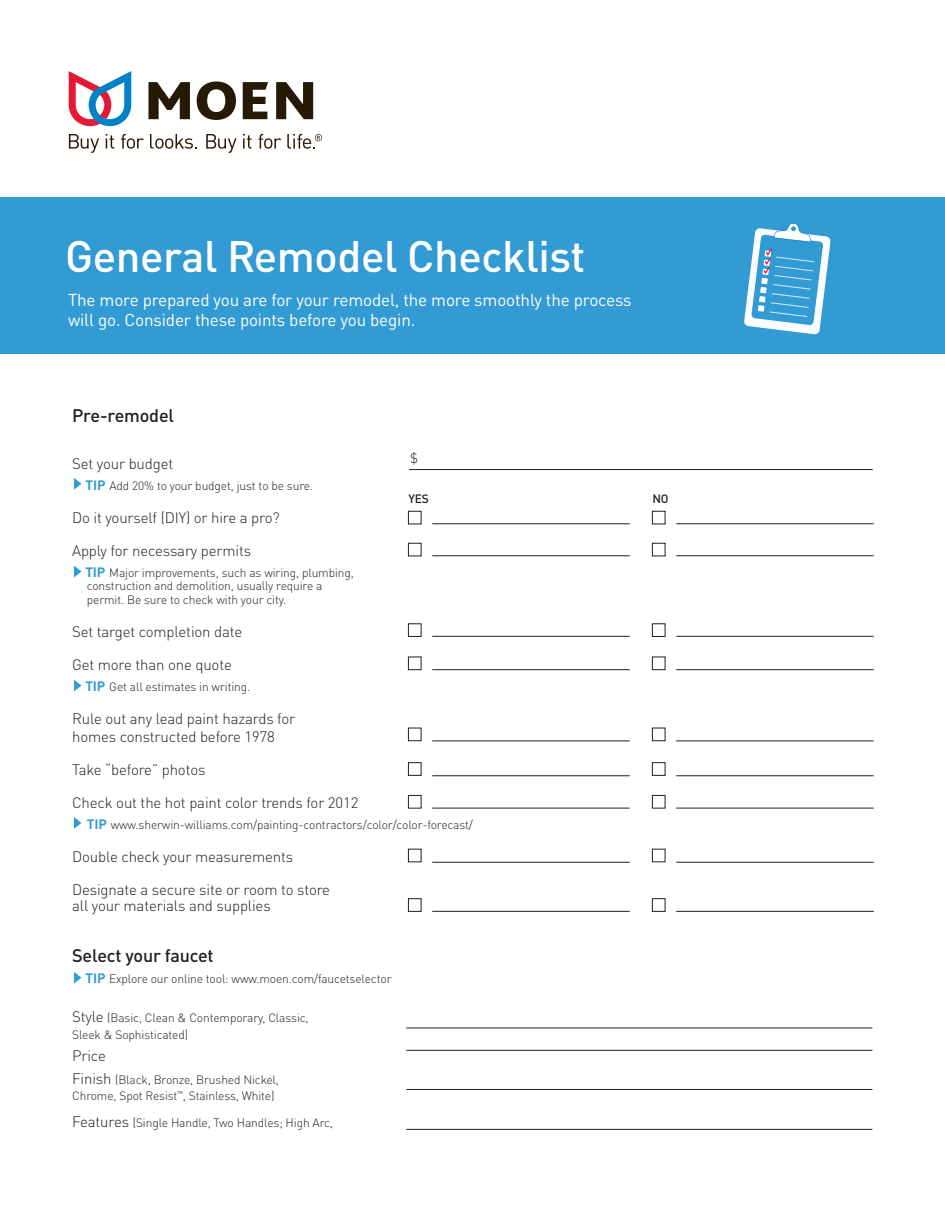
<style>
.page{position:relative;width:945px;height:1215px;background:#fff}
.page>*{position:absolute;margin:0;border:0;box-sizing:border-box;transform-origin:0 0}
.t1{font:500 43.5px "DINOT";letter-spacing:-.01em;color:#fff}
.t2{font:500 18px "DINOT";letter-spacing:-.01em;color:#231f20}
.t3{font:17.1px/20px "DINOT";letter-spacing:-.01em;color:#fff}
.t4{font:300 15px/18px "DINOT";letter-spacing:-.01em;color:#231f20}
.t5{font:300 13.5px "DINOT";color:#231f20}
.t6{font:300 12px/13.5px "DINOT";letter-spacing:-.01em;color:#231f20}
.t7{font:500 12px "DINOT";color:#231f20}
.s1{font-weight:700;font-size:13.5px;color:rgb(0 130 200/.8)}
.s2{font-size:15px}
</style>
<div class="page">
<svg style="left:69px;top:71px;width:62px;height:55px"></svg>
<svg style="left:148px;top:82px;width:42px;height:37px"></svg>
<svg style="left:197px;top:81px;width:39px;height:39px"></svg>
<svg style="left:243px;top:82px;width:25px;height:37px"></svg>
<svg style="left:276px;top:82px;width:37px;height:37px"></svg>
<svg style="left:69px;top:134px;width:30px;height:19px"></svg>
<svg style="left:106px;top:134px;width:8px;height:15px"></svg>
<svg style="left:121px;top:134px;width:23px;height:15px"></svg>
<svg style="left:150px;top:134px;width:47px;height:15px"></svg>
<svg style="left:206px;top:134px;width:31px;height:19px"></svg>
<svg style="left:243px;top:134px;width:9px;height:15px"></svg>
<svg style="left:258px;top:134px;width:23px;height:15px"></svg>
<svg style="left:287px;top:134px;width:35px;height:15px"></svg>
<div style="left:0;top:197px;width:945px;height:157px;background:#339bd3"></div>
<svg style="left:744px;top:223px;width:87px;height:112px"></svg>
<hr style="left:409px;top:469px;width:464px;height:1px;background:#231f20">
<hr style="left:432px;top:636px;width:198px;height:1px;background:#231f20">
<hr style="left:432px;top:669px;width:198px;height:1px;background:#231f20">
<hr style="left:432px;top:741px;width:198px;height:1px;background:#231f20">
<hr style="left:432px;top:776px;width:198px;height:1px;background:#231f20">
<hr style="left:432px;top:808px;width:198px;height:1px;background:#231f20">
<div style="left:408px;top:624px;width:13px;height:13px;border:1px solid #231f20"></div>
<div style="left:408px;top:657px;width:13px;height:13px;border:1px solid #231f20"></div>
<div style="left:408px;top:728px;width:13px;height:13px;border:1px solid #231f20"></div>
<div style="left:408px;top:763px;width:13px;height:13px;border:1px solid #231f20"></div>
<div style="left:408px;top:795px;width:13px;height:13px;border:1px solid #231f20"></div>
<hr style="left:676px;top:636px;width:198px;height:1px;background:#231f20">
<hr style="left:676px;top:669px;width:198px;height:1px;background:#231f20">
<hr style="left:676px;top:741px;width:198px;height:1px;background:#231f20">
<hr style="left:676px;top:776px;width:198px;height:1px;background:#231f20">
<hr style="left:676px;top:808px;width:198px;height:1px;background:#231f20">
<div style="left:652px;top:624px;width:13px;height:13px;border:1px solid #231f20"></div>
<hr style="left:432px;top:556px;width:198px;height:1px;background:#231f20">
<div style="left:408px;top:543px;width:13px;height:13px;border:1px solid #231f20"></div>
<hr style="left:676px;top:556px;width:198px;height:1px;background:#231f20">
<div style="left:652px;top:543px;width:13px;height:13px;border:1px solid #231f20"></div>
<hr style="left:432px;top:524px;width:198px;height:1px;background:#231f20">
<div style="left:408px;top:511px;width:13px;height:13px;border:1px solid #231f20"></div>
<hr style="left:676px;top:524px;width:198px;height:1px;background:#231f20">
<div style="left:652px;top:511px;width:13px;height:13px;border:1px solid #231f20"></div>
<div style="left:652px;top:657px;width:13px;height:13px;border:1px solid #231f20"></div>
<div style="left:652px;top:728px;width:13px;height:13px;border:1px solid #231f20"></div>
<div style="left:652px;top:763px;width:13px;height:13px;border:1px solid #231f20"></div>
<div style="left:652px;top:795px;width:13px;height:13px;border:1px solid #231f20"></div>
<hr style="left:432px;top:862px;width:198px;height:1px;background:#231f20">
<hr style="left:432px;top:911px;width:198px;height:1px;background:#231f20">
<div style="left:408px;top:849px;width:13px;height:13px;border:1px solid #231f20"></div>
<div style="left:408px;top:899px;width:13px;height:13px;border:1px solid #231f20"></div>
<hr style="left:676px;top:862px;width:198px;height:1px;background:#231f20">
<hr style="left:676px;top:911px;width:198px;height:1px;background:#231f20">
<div style="left:652px;top:849px;width:13px;height:13px;border:1px solid #231f20"></div>
<div style="left:652px;top:899px;width:13px;height:13px;border:1px solid #231f20"></div>
<svg style="left:74px;top:566px;width:8px;height:11px"></svg>
<svg style="left:74px;top:680px;width:8px;height:11px"></svg>
<svg style="left:74px;top:972px;width:8px;height:12px"></svg>
<svg style="left:74px;top:817px;width:8px;height:12px"></svg>
<svg style="left:74px;top:478px;width:8px;height:12px"></svg>
<hr style="left:406px;top:1028px;width:466px;height:1px;background:#231f20">
<hr style="left:406px;top:1050px;width:466px;height:1px;background:#231f20">
<hr style="left:406px;top:1089px;width:466px;height:1px;background:#231f20">
<hr style="left:406px;top:1129px;width:466px;height:1px;background:#231f20">
<h1 class="t1" style="left:65px;top:228px;width:522px">General Remodel Checklist</h1>
<h3 class="t3" style="left:68px;top:290px;width:565px">The more prepared you are for your remodel, the more smoothly the process will go. Consider these points before you begin.</h3>
<h2 class="t2" style="left:72px;top:404px;width:104px">Pre-remodel</h2>
<p class="t4" style="left:72px;top:454px;width:103px">Set your budget</p>
<p class="t6" style="left:85px;top:479px;width:229px"><span class="s1">TIP</span> Add 20% to your budget, just to be sure.</p>
<p class="t4" style="left:72px;top:508px;width:209px">Do it yourself (DIY) or hire a pro?</p>
<p class="t4" style="left:72px;top:541px;width:181px">Apply for necessary permits</p>
<p class="t6" style="left:85px;top:566px;width:270px"><span class="s1">TIP</span> Major improvements, such as wiring, plumbing, construction and demolition, usually require a permit. Be sure to check with your city.</p>
<p class="t4" style="left:72px;top:622px;width:172px">Set target completion date</p>
<p class="t4" style="left:72px;top:655px;width:161px">Get more than one quote</p>
<p class="t6" style="left:85px;top:680px;width:167px"><span class="s1">TIP</span> Get all estimates in writing.</p>
<p class="t4" style="left:72px;top:709px;width:225px">Rule out any lead paint hazards for homes constructed before 1978</p>
<p class="t4" style="left:72px;top:760px;width:135px">Take “before” photos</p>
<p class="t4" style="left:72px;top:793px;width:288px">Check out the hot paint color trends for 2012</p>
<p class="t6" style="left:87px;top:818px;width:388px"><span class="s1">TIP</span> www.sherwin-williams.com/painting-contractors/color/color-forecast/</p>
<p class="t4" style="left:72px;top:847px;width:223px">Double check your measurements</p>
<p class="t4" style="left:72px;top:881px;width:259px;line-height:16.5px">Designate a secure site or room to store all your materials and supplies</p>
<h2 class="t2" style="left:72px;top:944px;width:143px">Select your faucet</h2>
<p class="t6" style="left:85px;top:972px;width:308px"><span class="s1">TIP</span> Explore our online tool: www.moen.com/faucetselector</p>
<p class="t6" style="left:72px;top:1010px;width:238px;line-height:16.5px"><span class="s2">Style</span> (Basic, Clean &amp; Contemporary, Classic,<br>Sleek &amp; Sophisticated)</p>
<p class="t4" style="left:72px;top:1047px;width:35px">Price</p>
<p class="t6" style="left:72px;top:1071px;width:208px;line-height:16.5px"><span class="s2">Finish</span> (Black, Bronze, Brushed Nickel,<br>Chrome, Spot Resist<sup>™</sup>, Stainless, White)</p>
<p class="t6" style="left:72px;top:1116px;width:262px"><span class="s2">Features</span> (Single Handle, Two Handles; High Arc,</p>
<p class="t5" style="left:410px;top:450px;width:9px">$</p>
<p class="t7" style="left:408px;top:491px;width:22px">YES</p>
<p class="t7" style="left:652px;top:491px;width:18px">NO</p>
</div>
